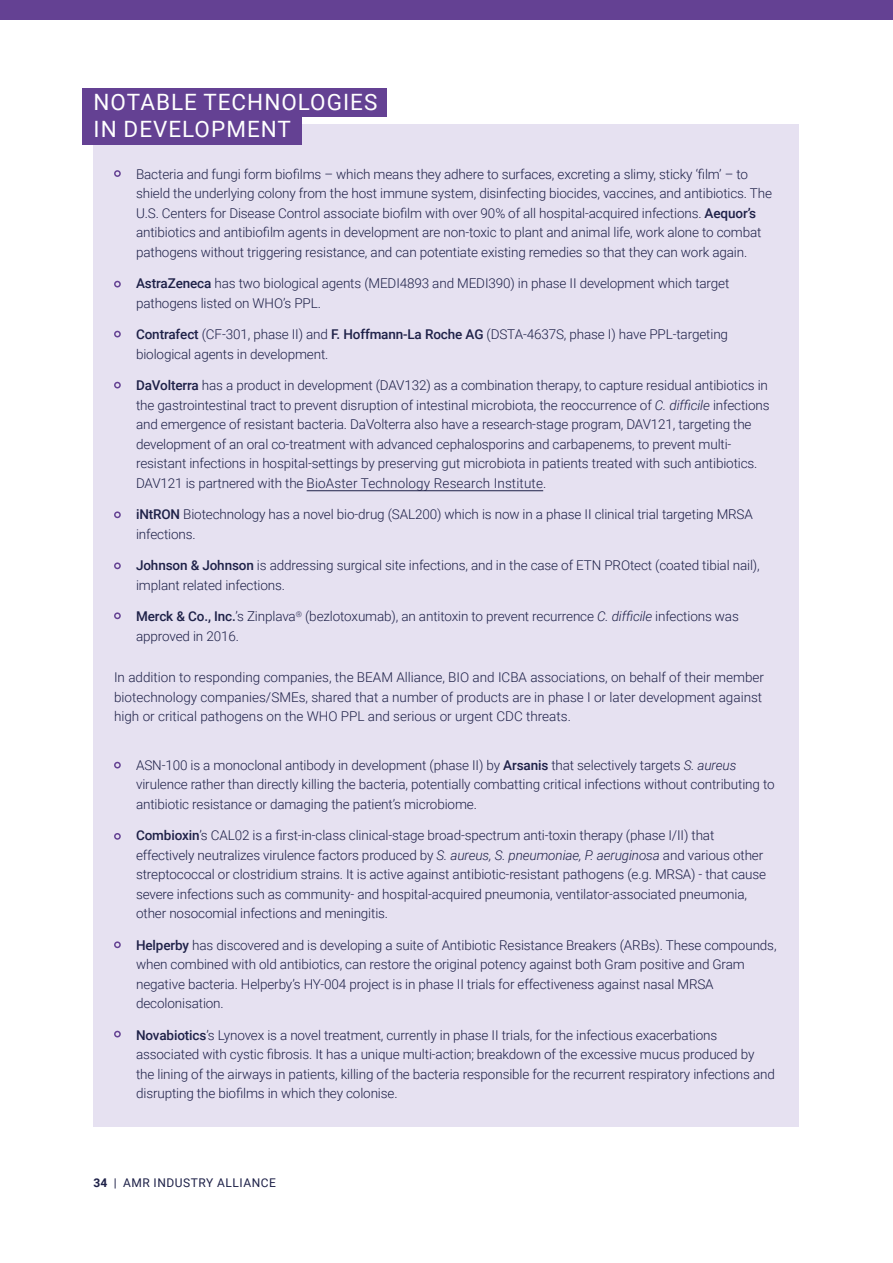
<style>
.page{position:relative;width:893px;height:1263px;background:#fff}
.page>*{position:absolute;margin:0;border:0;box-sizing:border-box;transform-origin:0 0}
.t1{font:22.5px/27px "Roboto";letter-spacing:.045em;color:#fff}
.t2{font:300 13.5px/19.5px "Roboto";letter-spacing:-.01em;color:#1e2148}
.t3{font:12px "Roboto";letter-spacing:.045em;color:#1e2148}
.s1{font-weight:500}
.s2{font-style:italic}
.s3{font-weight:700}
</style>
<div class="page">
<div style="left:94px;top:124px;width:705px;height:1003px;background:#e6e1f1"></div>
<div style="left:0;top:0;width:893px;height:19px;background:#644193"></div>
<div style="left:83px;top:88px;width:304px;height:28px;background:#644193"></div>
<div style="left:83px;top:116px;width:219px;height:29px;background:#644193"></div>
<hr style="left:307px;top:490px;width:236px;height:1px;background:#1e2148">
<div style="left:114px;top:170px;width:7px;height:7px;border:2px solid #644193;border-radius:50%"></div>
<div style="left:114px;top:281px;width:7px;height:6px;border:2px solid #644193;border-radius:50%"></div>
<div style="left:114px;top:331px;width:7px;height:6px;border:2px solid #644193;border-radius:50%"></div>
<div style="left:114px;top:382px;width:7px;height:6px;border:2px solid #644193;border-radius:50%"></div>
<div style="left:114px;top:511px;width:7px;height:7px;border:2px solid #644193;border-radius:50%"></div>
<div style="left:114px;top:562px;width:7px;height:7px;border:2px solid #644193;border-radius:50%"></div>
<div style="left:114px;top:612px;width:7px;height:7px;border:2px solid #644193;border-radius:50%"></div>
<div style="left:114px;top:762px;width:7px;height:6px;border:2px solid #644193;border-radius:50%"></div>
<div style="left:114px;top:833px;width:7px;height:7px;border:2px solid #644193;border-radius:50%"></div>
<div style="left:114px;top:941px;width:7px;height:7px;border:2px solid #644193;border-radius:50%"></div>
<div style="left:114px;top:1031px;width:7px;height:6px;border:2px solid #644193;border-radius:50%"></div>
<h1 class="t1" style="left:94px;top:88px;width:285px">NOTABLE TECHNOLOGIES<br>IN DEVELOPMENT</h1>
<p class="t2" style="left:136px;top:164px;width:638px">Bacteria and fungi form biofilms – which means they adhere to surfaces, excreting a slimy, sticky ‘film’ – to shield the underlying colony from the host immune system, disinfecting biocides, vaccines, and antibiotics. The U.S. Centers for Disease Control associate biofilm with over 90% of all hospital-acquired infections. <span class="s1">Aequor’s </span>antibiotics and antibiofilm agents in development are non-toxic to plant and animal life, work alone to combat pathogens without triggering resistance, and can potentiate existing remedies so that they can work again.</p>
<p class="t2" style="left:136px;top:273px;width:595px"><span class="s1">AstraZeneca</span> has two biological agents (MEDI4893 and MEDI390) in phase II development which target pathogens listed on WHO’s PPL.</p>
<p class="t2" style="left:136px;top:324px;width:593px"><span class="s1">Contrafect</span> (CF-301, phase II) and <span class="s1">F. Hoffmann-La Roche AG</span> (DSTA-4637S, phase I) have PPL-targeting biological agents in development.</p>
<p class="t2" style="left:136px;top:375px;width:635px"><span class="s1">DaVolterra</span> has a product in development (DAV132) as a combination therapy, to capture residual antibiotics in the gastrointestinal tract to prevent disruption of intestinal microbiota, the reoccurrence of <span class="s2">C. difficile</span> infections and emergence of resistant bacteria. DaVolterra also have a research-stage program, DAV121, targeting the development of an oral co-treatment with advanced cephalosporins and carbapenems, to prevent multi&shy;resistant infections in hospital-settings by preserving gut microbiota in patients treated with such antibiotics.<br>DAV121 is partnered with the BioAster Technology Research Institute.</p>
<p class="t2" style="left:136px;top:504px;width:618px"><span class="s1">iNtRON</span> Biotechnology has a novel bio-drug (SAL200) which is now in a phase II clinical trial targeting MRSA infections.</p>
<p class="t2" style="left:136px;top:555px;width:625px"><span class="s1">Johnson &amp; Johnson</span> is addressing surgical site infections, and in the case of ETN PROtect (coated tibial nail), implant related infections.</p>
<p class="t2" style="left:136px;top:606px;width:604px"><span class="s1">Merck &amp; Co., Inc.</span>’s Zinplava<sup>®</sup> (bezlotoxumab), an antitoxin to prevent recurrence <span class="s2">C. difficile</span> infections was approved in 2016.</p>
<p class="t2" style="left:114px;top:667px;width:651px">In addition to responding companies, the BEAM Alliance, BIO and ICBA associations, on behalf of their member biotechnology companies/SMEs, shared that a number of products are in phase I or later development against high or critical pathogens on the WHO PPL and serious or urgent CDC threats.</p>
<p class="t2" style="left:136px;top:754px;width:640px">ASN-100 is a monoclonal antibody in development (phase II) by <span class="s1">Arsanis</span> that selectively targets <span class="s2">S. aureus </span>virulence rather than directly killing the bacteria, potentially combatting critical infections without contributing to antibiotic resistance or damaging the patient’s microbiome.</p>
<p class="t2" style="left:136px;top:825px;width:632px"><span class="s1">Combioxin</span>’s CAL02 is a first-in-class clinical-stage broad-spectrum anti-toxin therapy (phase I/II) that effectively neutralizes virulence factors produced by <span class="s2">S. aureus, S. pneumoniae, P. aeruginosa</span> and various other streptococcal or clostridium strains. It is active against antibiotic-resistant pathogens (e.g. MRSA) - that cause severe infections such as community- and hospital-acquired pneumonia, ventilator-associated pneumonia, other nosocomial infections and meningitis.</p>
<p class="t2" style="left:136px;top:934px;width:642px"><span class="s1">Helperby</span> has discovered and is developing a suite of Antibiotic Resistance Breakers (ARBs). These compounds, when combined with old antibiotics, can restore the original potency against both Gram positive and Gram negative bacteria. Helperby’s HY-004 project is in phase II trials for effectiveness against nasal MRSA decolonisation.</p>
<p class="t2" style="left:136px;top:1024px;width:640px"><span class="s1">Novabiotics</span>’s Lynovex is a novel treatment, currently in phase II trials, for the infectious exacerbations associated with cystic fibrosis. It has a unique multi-action; breakdown of the excessive mucus produced by the lining of the airways in patients, killing of the bacteria responsible for the recurrent respiratory infections and disrupting the biofilms in which they colonise.</p>
<p class="t3" style="left:94px;top:1174px;width:184px"><span class="s3">34</span> | AMR INDUSTRY ALLIANCE</p>
</div>
